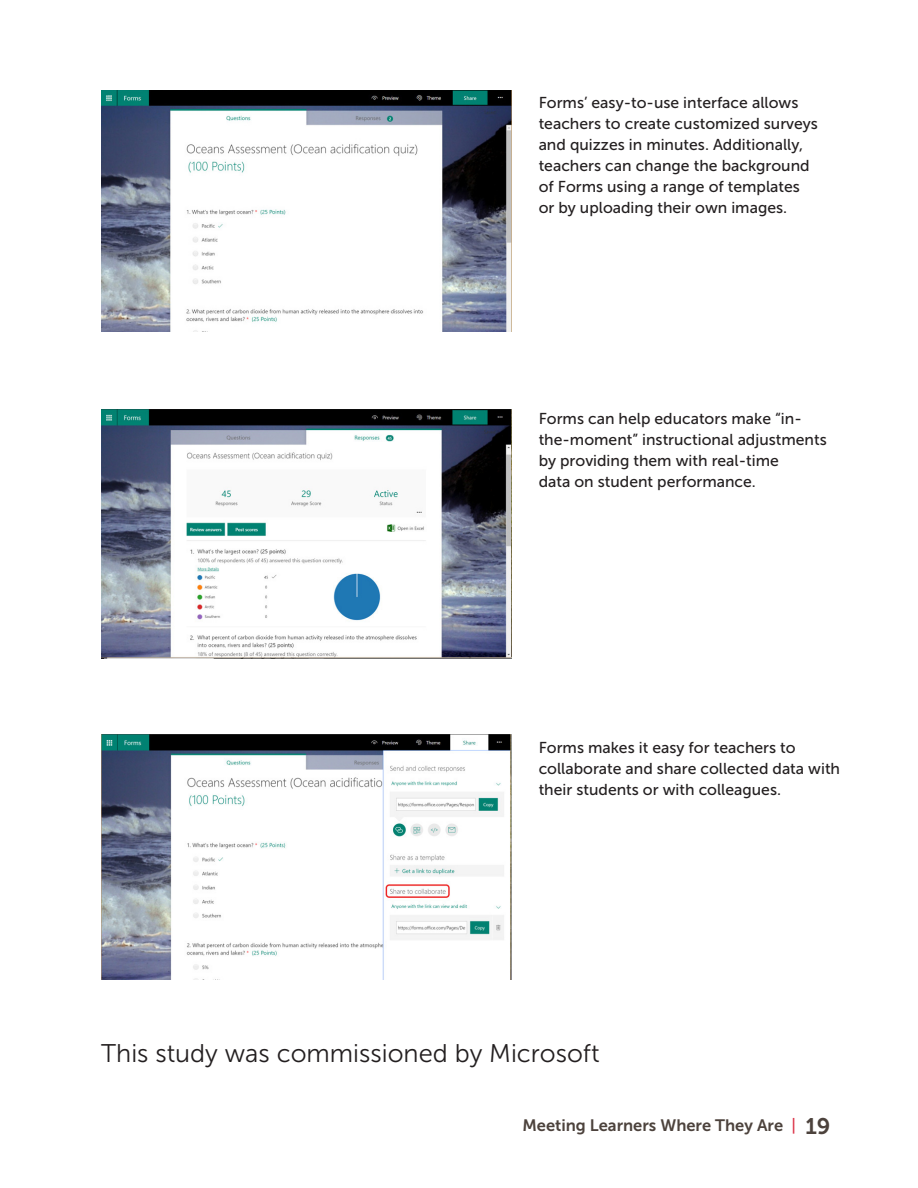
<style>
.page{position:relative;width:918px;height:1188px;background:#fff}
.page>*{position:absolute;margin:0;border:0;box-sizing:border-box;transform-origin:0 0}
.Introduction_Text{font:25.5px "Museo Sans 300";color:#231f20}
.t1{font:16.5px "Museo Sans 700";color:#4c423c}
.Main_Body_Text{font:15.75px/21px "Museo Sans 500";color:#231f20}
.s1{font-family:"Museo Slab 500";color:#dc3348}
.s2{font-size:22.5px}
</style>
<div class="page">
<img style="left:101px;top:410px;width:411px;height:248px">
<img style="left:101px;top:735px;width:411px;height:245px">
<img style="left:101px;top:91px;width:411px;height:240px">
<p class="Main_Body_Text" style="left:539px;top:92px;width:281px">Forms’ easy-to-use interface allows teachers to create customized surveys and quizzes in minutes. Additionally, teachers can change the background of Forms using a range of templates or by uploading their own images.</p>
<p class="Main_Body_Text" style="left:539px;top:408px;width:290px">Forms can help educators make “in&shy;the-moment” instructional adjustments by providing them with real-time<br>data on student performance.</p>
<p class="Main_Body_Text" style="left:539px;top:737px;width:303px">Forms makes it easy for teachers to collaborate and share collected data with their students or with colleagues.</p>
<p class="Introduction_Text" style="left:101px;top:1039px;width:500px">This study was commissioned by Microsoft</p>
<p class="t1" style="left:522px;top:1116px;width:310px">Meeting Learners Where They Are <span class="s1">|</span> <span class="s2">19</span></p>
</div>
